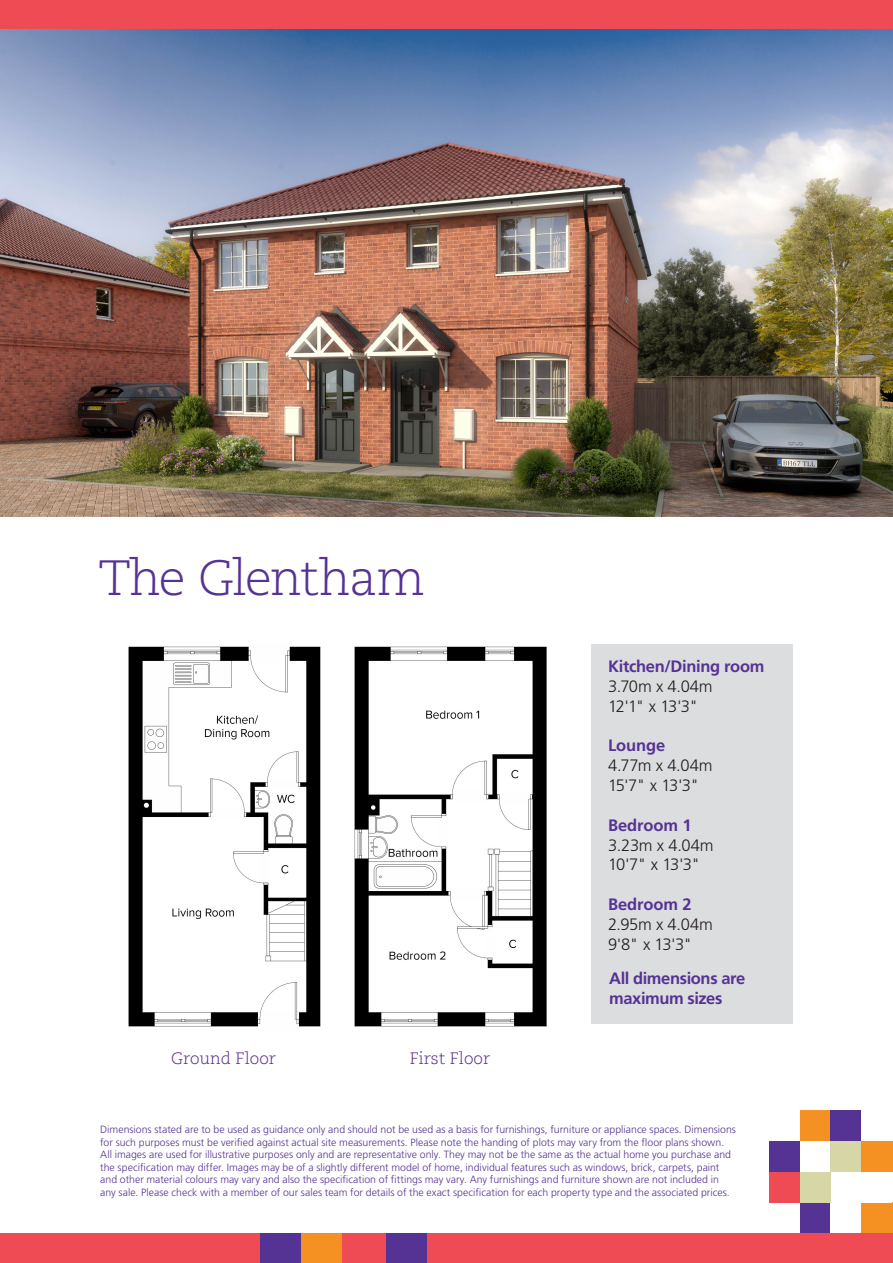
<style>
.page{position:relative;width:893px;height:1263px;background:#fff}
.page>*{position:absolute;margin:0;border:0;box-sizing:border-box;transform-origin:0 0}
.H___H2_header{font:300 49.5px "Caecilia LT Pro 45";letter-spacing:-.045em;color:#553394}
.H___H4_header{font:300 16.5px/19.8px "Frutiger LT Pro";letter-spacing:-.02em;color:#231f20}
.H___H4_header-2{font:700 16.5px/19.8px "Frutiger LT Pro";letter-spacing:-.025em;color:#553394}
.t1{font:300 16.5px "Caecilia LT Pro 45";color:#572987}
.P___Small_print{font:300 10.5px/12.6px "Frutiger LT Pro";color:#553394}
.s1{font-weight:700;color:#553394}
</style>
<div class="page">
<div style="left:800px;top:1110px;width:31px;height:31px;background:#f49122"></div>
<div style="left:769px;top:1141px;width:31px;height:31px;background:#553394"></div>
<div style="left:769px;top:1172px;width:31px;height:30px;background:#ef4b55"></div>
<div style="left:800px;top:1202px;width:31px;height:31px;background:#553394"></div>
<div style="left:831px;top:1110px;width:30px;height:31px;background:#553394"></div>
<div style="left:861px;top:1202px;width:32px;height:31px;background:#f49122"></div>
<div style="left:861px;top:1141px;width:32px;height:31px;background:#f49122"></div>
<div style="left:800px;top:1172px;width:31px;height:30px;background:#d6d6a7"></div>
<div style="left:831px;top:1141px;width:30px;height:31px;background:#d6d6a7"></div>
<div style="left:0;top:0;width:893px;height:30px;background:#ef4b55"></div>
<div style="left:0;top:1233px;width:893px;height:30px;background:#ef4b55"></div>
<div style="left:260px;top:1233px;width:41px;height:30px;background:#553394"></div>
<div style="left:301px;top:1233px;width:40px;height:30px;background:#f49122"></div>
<div style="left:386px;top:1233px;width:40px;height:30px;background:#553394"></div>
<img style="left:0;top:30px;width:893px;height:487px">
<div style="left:591px;top:644px;width:201px;height:380px;background:#dcdddf"></div>
<img style="left:128px;top:646px;width:193px;height:381px">
<img style="left:354px;top:646px;width:193px;height:381px">
<p class="H___H2_header" style="left:98px;top:546px;width:329px">The Glentham</p>
<p class="t1" style="left:171px;top:1047px;width:106px">Ground Floor</p>
<p class="t1" style="left:410px;top:1047px;width:82px">First Floor</p>
<p class="H___H4_header" style="left:608px;top:656px;width:158px"><span class="s1">Kitchen/Dining room<br></span>3.70m x 4.04m<br>12'1" x 13'3"</p>
<p class="H___H4_header" style="left:608px;top:736px;width:106px"><span class="s1">Lounge<br></span>4.77m x 4.04m<br>15'7" x 13'3"</p>
<p class="H___H4_header" style="left:608px;top:815px;width:107px"><span class="s1">Bedroom 1<br></span>3.23m x 4.04m<br>10'7" x 13'3"</p>
<p class="H___H4_header" style="left:608px;top:894px;width:106px"><span class="s1">Bedroom 2<br></span>2.95m x 4.04m<br>9'8" x 13'3"</p>
<p class="H___H4_header-2" style="left:609px;top:968px;width:138px">All dimensions are maximum sizes</p>
<p class="P___Small_print" style="left:100px;top:1123px;width:637px">Dimensions stated are to be used as guidance only and should not be used as a basis for furnishings, furniture or appliance spaces. Dimensions for such purposes must be verified against actual site measurements. Please note the handing of plots may vary from the floor plans shown.<br>All images are used for illustrative purposes only and are representative only. They may not be the same as the actual home you purchase and the specification may differ. Images may be of a slightly different model of home, individual features such as windows, brick, carpets, paint and other material colours may vary and also the specification of fittings may vary. Any furnishings and furniture shown are not included in any sale. Please check with a member of our sales team for details of the exact specification for each property type and the associated prices.</p>
</div>
